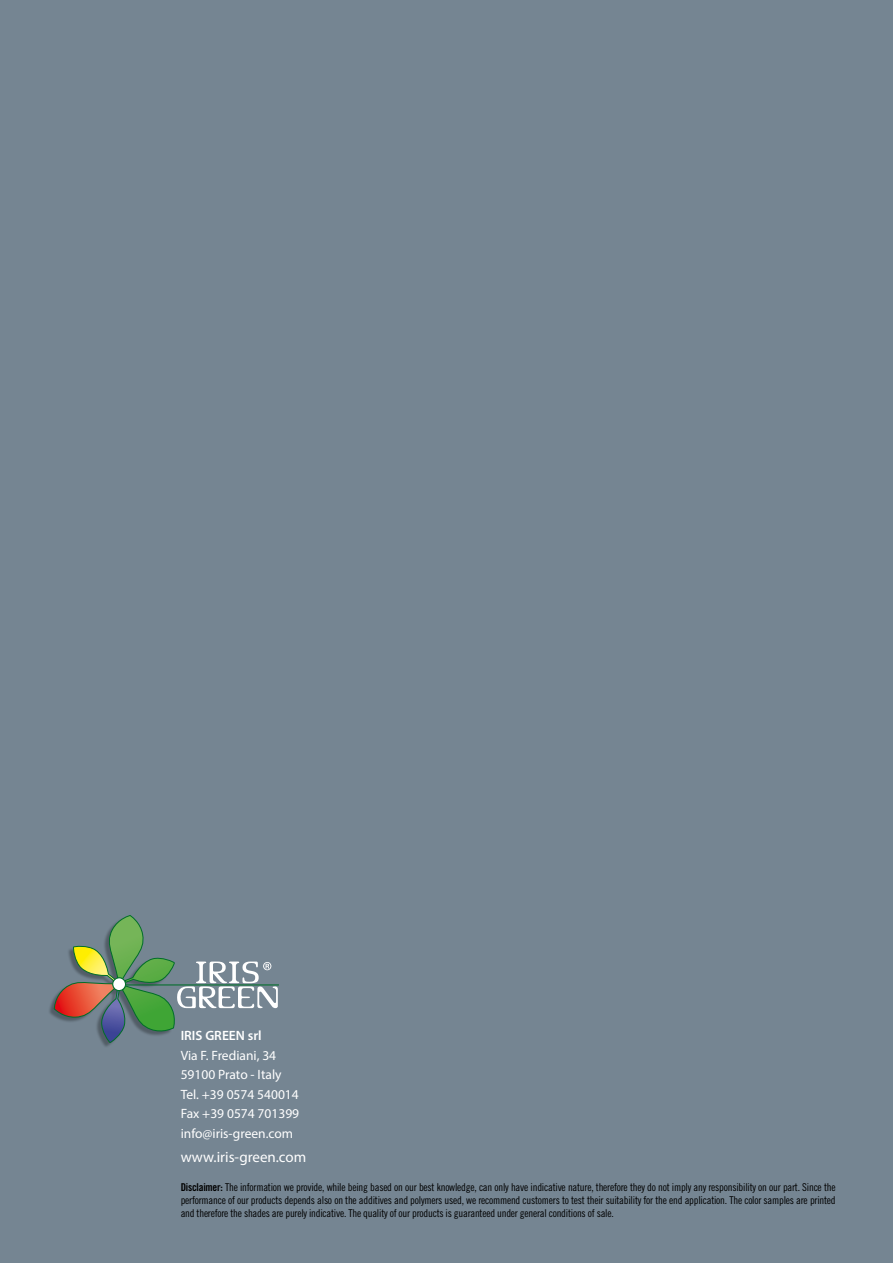
<style>
.page{position:relative;width:893px;height:1263px;background:#758592}
.page>*{position:absolute;margin:0;border:0;box-sizing:border-box;transform-origin:0 0}
.t1{font:15px "Myriad Pro";color:#fff}
.t2{font:13.5px/19.5px "Myriad Pro";color:#fff}
.t3{font:600 13.5px "Myriad Pro";color:#fff}
.t4{font:10.8px/12.9px "Trade Gothic Cond Eighteen";letter-spacing:-.02em;color:#000;text-align:justify}
.s1{font-family:"Trade Gothic Bold Cond Twenty"}
</style>
<div class="page">
<div style="left:48px;top:916px;width:125px;height:132px;background:#000;opacity:.3"></div>
<hr style="left:126px;top:984px;width:153px;height:1px;background:#006e28">
<svg style="left:54px;top:915px;width:224px;height:128px"></svg>
<p class="t3" style="left:181px;top:1027px;width:83px">IRIS GREEN srl</p>
<p class="t2" style="left:181px;top:1045px;width:120px">Via F. Frediani, 34<br>59100 Prato - Italy<br>Tel. +39 0574 540014<br>Fax +39 0574 701399 info@iris-green.com</p>
<h1 class="t1" style="left:181px;top:1147px;width:127px">www.iris-green.com</h1>
<p class="t4" style="left:181px;top:1180px;width:656px"><span class="s1">Disclaimer:</span> The information we provide, while being based on our best knowledge, can only have indicative nature, therefore they do not imply any responsibility on our part. Since the performance of our products depends also on the additives and polymers used, we recommend customers to test their suitability for the end application. The color samples are printed and therefore the shades are purely indicative. The quality of our products is guaranteed under general conditions of sale.</p>
</div>
